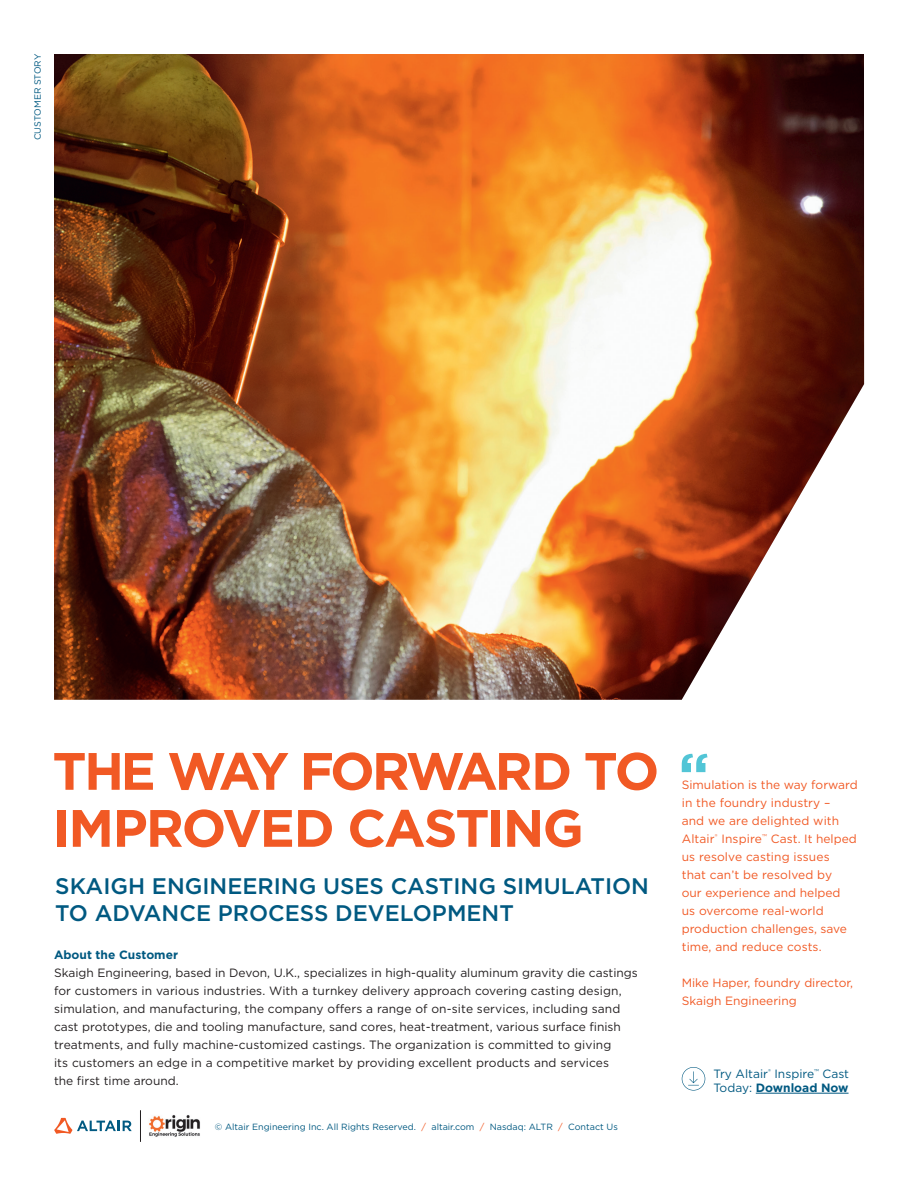
<style>
.page{position:relative;width:918px;height:1188px;background:#fff}
.page>*{position:absolute;margin:0;border:0;box-sizing:border-box;transform-origin:0 0}
.Headline{font:700 52.5px/57px "Gotham";letter-spacing:-.045em;color:#f15924}
.Sub-headline{font:500 22.5px/27px "Gotham";color:#005981}
.Paragraph_Body_Copy{font:12px/18px "Gotham";letter-spacing:.01em;color:#231f20}
.Pull_Quote{font:12px/18px "Gotham";color:#f15924}
.Body_Copy{font:12px/14.4px "Gotham";color:#005981}
.Paragraph_Body_Copy-2{font:700 12px "Gotham";color:#005981}
.t1{font:9px "Gotham";color:#005981}
.s1{color:#f15924}
.s2{font-weight:700}
</style>
<div class="page">
<svg style="left:682px;top:754px;width:26px;height:18px"></svg>
<svg style="left:54px;top:1118px;width:78px;height:16px"></svg>
<hr style="left:140px;top:1110px;width:1px;height:32px;background:#231f20">
<img style="left:149px;top:1115px;width:51px;height:22px">
<hr style="left:756px;top:1093px;width:93px;height:1px;background:#005981">
<svg style="left:682px;top:1067px;width:23px;height:24px"></svg>
<img style="left:54px;top:54px;width:810px;height:646px">
<p class="t1" style="left:32px;top:140px;width:88px;rotate:-90deg">CUSTOMER STORY</p>
<p class="Headline" style="left:52px;top:742px;width:608px">THE WAY FORWARD TO<br>IMPROVED CASTING</p>
<p class="Sub-headline" style="left:55px;top:872px;width:595px">SKAIGH ENGINEERING USES CASTING SIMULATION<br>TO ADVANCE PROCESS DEVELOPMENT</p>
<p class="Paragraph_Body_Copy-2" style="left:54px;top:947px;width:126px">About the Customer</p>
<p class="Paragraph_Body_Copy" style="left:54px;top:963px;width:585px">Skaigh Engineering, based in Devon, U.K., specializes in high-quality aluminum gravity die castings for customers in various industries. With a turnkey delivery approach covering casting design, simulation, and manufacturing, the company offers a range of on-site services, including sand cast prototypes, die and tooling manufacture, sand cores, heat-treatment, various surface finish treatments, and fully machine-customized castings. The organization is committed to giving<br>its customers an edge in a competitive market by providing excellent products and services<br>the first time around.</p>
<p class="t1" style="left:215px;top:1121px;width:404px">© Altair Engineering Inc. All Rights Reserved. <span class="s1">/</span> altair.com <span class="s1">/</span> Nasdaq: ALTR <span class="s1">/</span> Contact Us</p>
<p class="Pull_Quote" style="left:682px;top:776px;width:178px">Simulation is the way forward in the foundry industry –<br>and we are delighted with<br>Altair<sup>®</sup> Inspire<sup>™</sup> Cast. It helped us resolve casting issues<br>that can’t be resolved by<br>our experience and helped<br>us overcome real-world production challenges, save time, and reduce costs.</p>
<p class="Pull_Quote" style="left:682px;top:974px;width:173px">Mike Haper, foundry director,<br>Skaigh Engineering</p>
<p class="Body_Copy" style="left:713px;top:1066px;width:137px">Try Altair<sup>®</sup> Inspire<sup>™</sup> Cast<br>Today: <span class="s2">Download Now</span></p>
</div>
